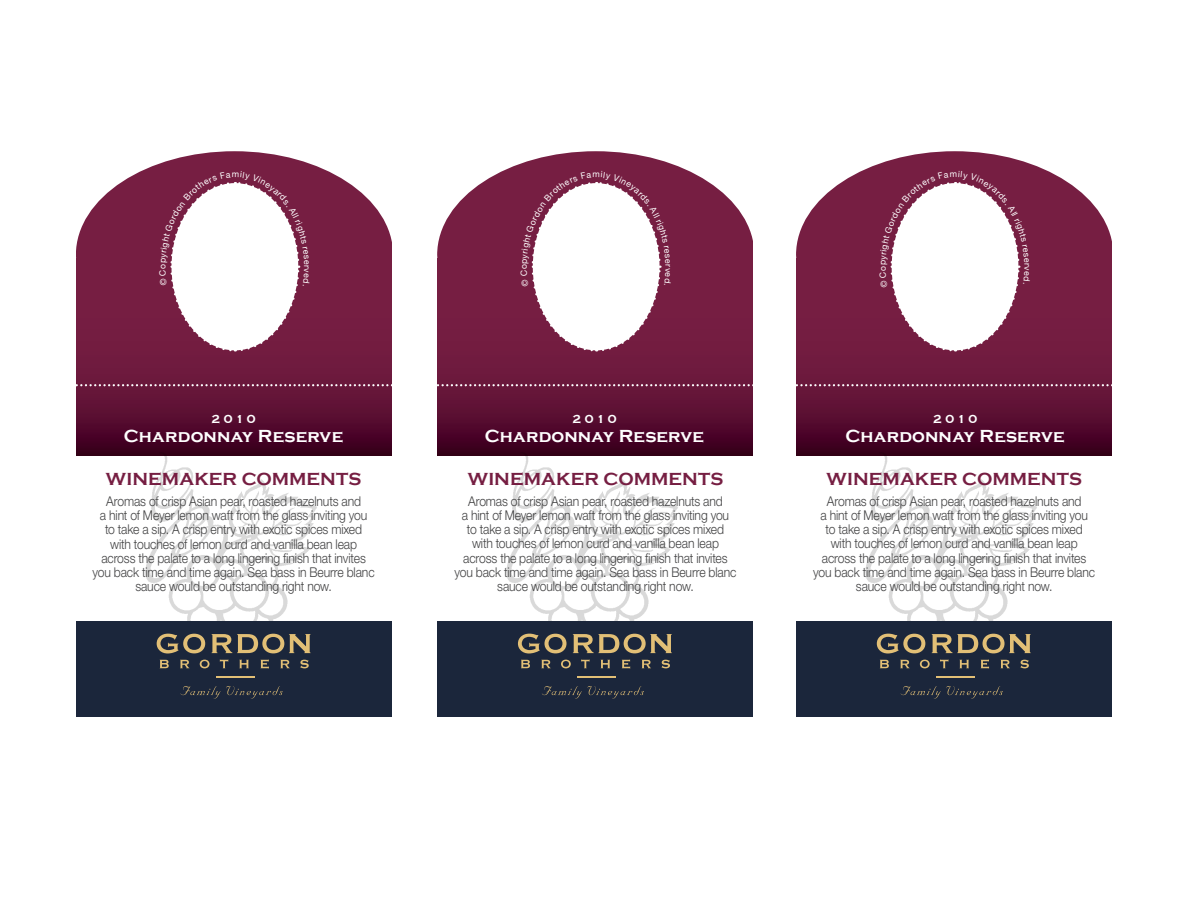
<style>
.page{position:relative;width:1188px;height:918px;background:#fff}
.page>*{position:absolute;margin:0;border:0;box-sizing:border-box;transform-origin:0 0}
.t1{font:700 18px "Copperplate Gothic";letter-spacing:.01em;color:#fff}
.t2{font:700 18px "Copperplate Gothic";color:#761e42}
.t3{font:700 15px "Copperplate Gothic BT";letter-spacing:.14em;color:#fff}
.t4{font:300 13.5px/14.2px "Helvetica Neue";letter-spacing:-.01em;color:#414142;text-align:center;scale:.9 1}
</style>
<div class="page">
<div style="left:75px;top:473px;width:317px;height:244px;background:#1b263b"></div>
<svg style="left:76px;top:258px;width:316px;height:198px;background:#641437"></svg>
<div style="left:73px;top:457px;width:331px;height:164px;background:#fff"></div>
<svg style="left:76px;top:151px;width:316px;height:107px;fill:#761e42"></svg>
<img style="left:142px;top:451px;width:177px;height:170px">
<svg style="left:157px;top:634px;width:48px;height:19px"></svg>
<svg style="left:212px;top:634px;width:99px;height:19px"></svg>
<svg style="left:160px;top:660px;width:9px;height:8px"></svg>
<svg style="left:180px;top:660px;width:9px;height:8px"></svg>
<svg style="left:200px;top:660px;width:10px;height:8px"></svg>
<svg style="left:220px;top:659px;width:8px;height:9px"></svg>
<svg style="left:239px;top:660px;width:10px;height:8px"></svg>
<svg style="left:261px;top:659px;width:8px;height:10px"></svg>
<svg style="left:280px;top:660px;width:10px;height:8px"></svg>
<svg style="left:300px;top:660px;width:9px;height:8px"></svg>
<hr style="left:216px;top:677px;width:39px;height:1px;background:#e2bf76">
<svg style="left:181px;top:686px;width:102px;height:13px"></svg>
<div style="left:436px;top:473px;width:318px;height:244px;background:#1b263b"></div>
<svg style="left:437px;top:258px;width:316px;height:198px;background:#641437"></svg>
<div style="left:435px;top:457px;width:330px;height:164px;background:#fff"></div>
<svg style="left:437px;top:151px;width:316px;height:107px;fill:#761e42"></svg>
<img style="left:503px;top:451px;width:178px;height:170px">
<svg style="left:518px;top:634px;width:49px;height:19px"></svg>
<svg style="left:573px;top:634px;width:99px;height:19px"></svg>
<svg style="left:521px;top:660px;width:9px;height:8px"></svg>
<svg style="left:541px;top:660px;width:10px;height:8px"></svg>
<svg style="left:561px;top:660px;width:10px;height:8px"></svg>
<svg style="left:581px;top:659px;width:9px;height:9px"></svg>
<svg style="left:601px;top:660px;width:9px;height:8px"></svg>
<svg style="left:622px;top:659px;width:8px;height:10px"></svg>
<svg style="left:642px;top:660px;width:9px;height:8px"></svg>
<svg style="left:662px;top:660px;width:8px;height:8px"></svg>
<hr style="left:577px;top:677px;width:39px;height:1px;background:#e2bf76">
<svg style="left:542px;top:686px;width:40px;height:13px"></svg>
<svg style="left:588px;top:686px;width:56px;height:13px"></svg>
<div style="left:430px;top:221px;width:7px;height:521px;background:#fff"></div>
<div style="left:795px;top:473px;width:318px;height:244px;background:#1b263b"></div>
<svg style="left:796px;top:258px;width:316px;height:198px;background:#641437"></svg>
<div style="left:794px;top:457px;width:330px;height:164px;background:#fff"></div>
<svg style="left:76px;top:384px;width:1036px;height:2px"></svg>
<svg style="left:796px;top:151px;width:316px;height:107px;fill:#761e42"></svg>
<img style="left:862px;top:451px;width:177px;height:170px">
<svg style="left:877px;top:634px;width:48px;height:19px"></svg>
<svg style="left:932px;top:634px;width:99px;height:19px"></svg>
<svg style="left:880px;top:660px;width:9px;height:8px"></svg>
<svg style="left:900px;top:660px;width:10px;height:8px"></svg>
<svg style="left:920px;top:660px;width:10px;height:8px"></svg>
<svg style="left:940px;top:659px;width:8px;height:9px"></svg>
<svg style="left:959px;top:660px;width:10px;height:8px"></svg>
<svg style="left:981px;top:659px;width:8px;height:10px"></svg>
<svg style="left:1001px;top:660px;width:9px;height:8px"></svg>
<svg style="left:1020px;top:660px;width:9px;height:8px"></svg>
<hr style="left:936px;top:677px;width:39px;height:1px;background:#e2bf76">
<svg style="left:901px;top:686px;width:40px;height:13px"></svg>
<svg style="left:947px;top:686px;width:56px;height:13px"></svg>
<div style="left:789px;top:221px;width:7px;height:521px;background:#fff"></div>
<svg style="left:159px;top:171px;width:151px;height:182px"></svg>
<svg style="left:521px;top:171px;width:150px;height:182px"></svg>
<svg style="left:879px;top:171px;width:151px;height:182px"></svg>
<p class="t3" style="left:211px;top:411px;width:46px">2010</p>
<h1 class="t1" style="left:124px;top:426px;width:221px">Chardonnay Reserve</h1>
<h1 class="t2" style="left:106px;top:469px;width:257px">WINEMAKER COMMENTS</h1>
<p class="t4" style="left:93px;top:494px;width:315px">Aromas of crisp Asian pear, roasted hazelnuts and<br>a hint of Meyer lemon waft from the glass inviting you<br>to take a sip. A crisp entry with exotic spices mixed<br>with touches of lemon curd and vanilla bean leap across the palate to a long lingering finish that invites you back time and time again. Sea bass in Beurre blanc sauce would be outstanding right now.</p>
<p class="t3" style="left:572px;top:411px;width:46px">2010</p>
<h1 class="t1" style="left:485px;top:426px;width:221px">Chardonnay Reserve</h1>
<h1 class="t2" style="left:468px;top:469px;width:257px">WINEMAKER COMMENTS</h1>
<p class="t4" style="left:454px;top:493px;width:315px">Aromas of crisp Asian pear, roasted hazelnuts and<br>a hint of Meyer lemon waft from the glass inviting you<br>to take a sip. A crisp entry with exotic spices mixed<br>with touches of lemon curd and vanilla bean leap across the palate to a long lingering finish that invites you back time and time again. Sea bass in Beurre blanc sauce would be outstanding right now.</p>
<p class="t3" style="left:933px;top:411px;width:46px">2010</p>
<h1 class="t1" style="left:845px;top:426px;width:221px">Chardonnay Reserve</h1>
<h1 class="t2" style="left:826px;top:469px;width:257px">WINEMAKER COMMENTS</h1>
<p class="t4" style="left:813px;top:493px;width:315px">Aromas of crisp Asian pear, roasted hazelnuts and<br>a hint of Meyer lemon waft from the glass inviting you<br>to take a sip. A crisp entry with exotic spices mixed<br>with touches of lemon curd and vanilla bean leap across the palate to a long lingering finish that invites you back time and time again. Sea bass in Beurre blanc sauce would be outstanding right now.</p>
</div>
